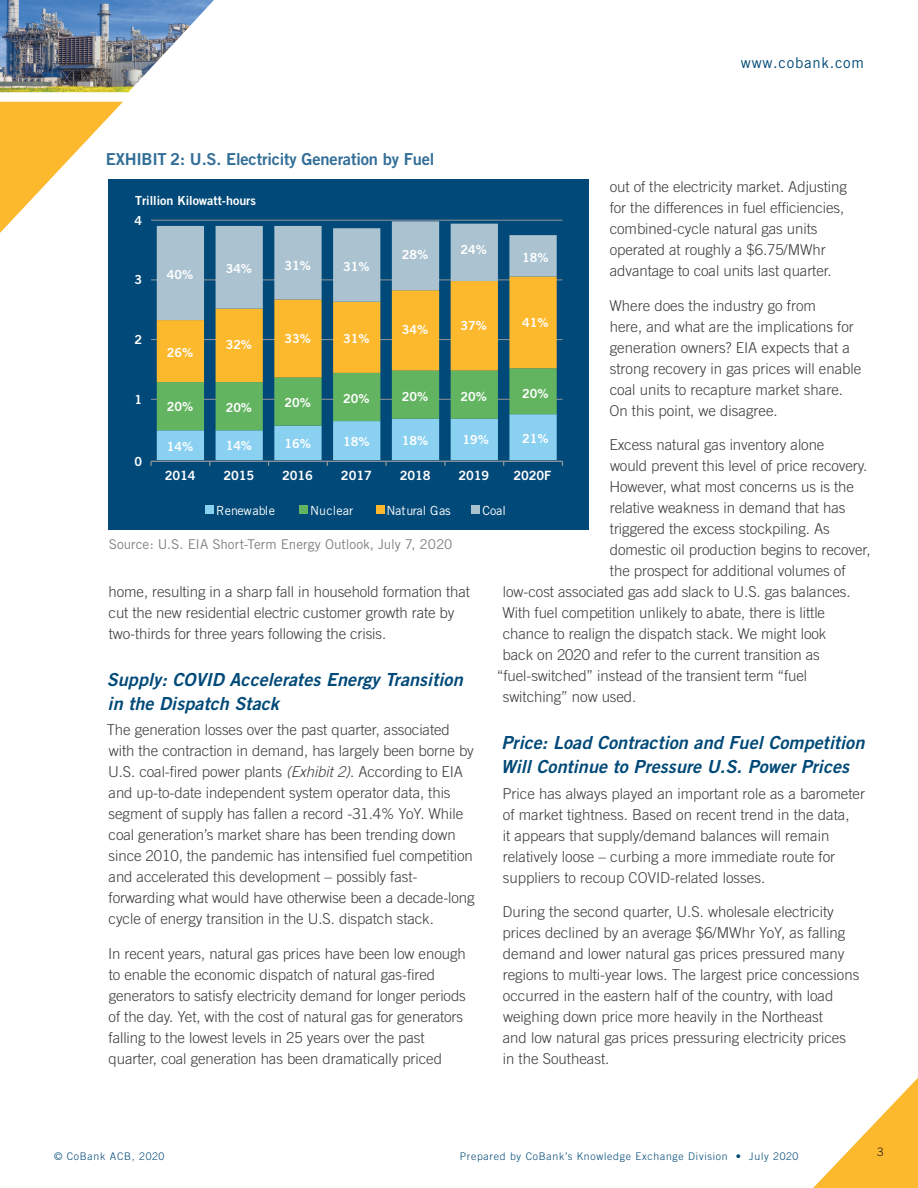
<style>
.page{position:relative;width:918px;height:1188px;background:#fff}
.page>*{position:absolute;margin:0;border:0;box-sizing:border-box;transform-origin:0 0}
.t1{font:italic 18px/24px "Trade Gothic Bold Two";letter-spacing:.005em;color:#004978}
.t2{font:16.5px "Trade Gothic Bold Two";letter-spacing:-.01em;color:#326e97}
.t3{font:300 15px/21px "Trade Gothic";letter-spacing:-.005em;color:#3e3d3e}
.t4{font:15px "Trade Gothic";letter-spacing:.05em;color:#004978}
.t5{font:13.5px "Trade Gothic";color:#808285}
.t6{font:12.75px "Trade Gothic Bold Two";letter-spacing:-.01em;color:#fff}
.t7{font:12.6px "Trade Gothic Bold Two";color:#fff}
.t8{font:12.6px "Trade Gothic";color:#fff}
.t9{font:300 11.7px "Trade Gothic";color:#231f20}
.t10{font:300 10.5px "Trade Gothic";letter-spacing:.07em;color:#004978}
.s1{font-style:italic}
</style>
<div class="page">
<img style="left:0;top:0;width:214px;height:92px">
<svg style="left:0;top:102px;width:123px;height:145px"></svg>
<svg style="left:813px;top:1078px;width:105px;height:110px"></svg>
<div style="left:109px;top:179px;width:480px;height:351px;background:#004978"></div>
<hr style="left:151px;top:220px;width:411px;height:1px;background:#939598">
<svg style="left:150px;top:221px;width:413px;height:245px;background:#89a384"></svg>
<div style="left:205px;top:505px;width:9px;height:9px;background:#8ad0f1"></div>
<div style="left:299px;top:505px;width:9px;height:9px;background:#63b461"></div>
<div style="left:376px;top:505px;width:9px;height:9px;background:#fdb92e"></div>
<div style="left:471px;top:505px;width:9px;height:9px;background:#abc3d0"></div>
<p class="t4" style="left:741px;top:54px;width:125px">www.cobank.com</p>
<p class="t2" style="left:106px;top:149px;width:330px">EXHIBIT 2: U.S. Electricity Generation by Fuel</p>
<p class="t3" style="left:610px;top:176px;width:239px">out of the electricity market. Adjusting for the differences in fuel efficiencies, combined-cycle natural gas units operated at roughly a $6.75/MWhr advantage to coal units last quarter.</p>
<p class="t3" style="left:609px;top:295px;width:254px">Where does the industry go from<br>here, and what are the implications for generation owners? EIA expects that a strong recovery in gas prices will enable coal units to recapture market share.<br>On this point, we disagree.</p>
<p class="t3" style="left:609px;top:434px;width:217px">Excess natural gas inventory alone</p>
<p class="t3" style="left:610px;top:455px;width:259px">would prevent this level of price recovery.</p>
<p class="t3" style="left:609px;top:476px;width:246px">However, what most concerns us is the</p>
<p class="t3" style="left:610px;top:497px;width:237px">relative weakness in demand that has</p>
<p class="t3" style="left:610px;top:518px;width:221px">triggered the excess stockpiling. As</p>
<p class="t3" style="left:610px;top:539px;width:262px">domestic oil production begins to recover,</p>
<p class="t3" style="left:610px;top:560px;width:237px">the prospect for additional volumes of</p>
<p class="t3" style="left:503px;top:581px;width:349px">low-cost associated gas add slack to U.S. gas balances.</p>
<p class="t3" style="left:503px;top:602px;width:324px">With fuel competition unlikely to abate, there is little</p>
<p class="t3" style="left:503px;top:623px;width:325px">chance to realign the dispatch stack. We might look</p>
<p class="t3" style="left:503px;top:644px;width:319px">back on 2020 and refer to the current transition as</p>
<p class="t3" style="left:497px;top:665px;width:312px">“fuel-switched” instead of the transient term “fuel</p>
<p class="t3" style="left:503px;top:686px;width:135px">switching” now used.</p>
<p class="t1" style="left:501px;top:731px;width:365px">Price: Load Contraction and Fuel Competition<br>Will Continue to Pressure U.S. Power Prices</p>
<p class="t3" style="left:502px;top:783px;width:364px">Price has always played an important role as a barometer of market tightness. Based on recent trend in the data,<br>it appears that supply/demand balances will remain relatively loose – curbing a more immediate route for suppliers to recoup COVID-related losses.</p>
<p class="t3" style="left:502px;top:901px;width:358px">During the second quarter, U.S. wholesale electricity prices declined by an average $6/MWhr YoY, as falling demand and lower natural gas prices pressured many regions to multi-year lows. The largest price concessions occurred in the eastern half of the country, with load weighing down price more heavily in the Northeast<br>and low natural gas prices pressuring electricity prices in the Southeast.</p>
<p class="t7" style="left:135px;top:193px;width:122px">Trillion Kilowatt-hours</p>
<p class="t7" style="left:134px;top:213px;width:9px">4</p>
<p class="t7" style="left:461px;top:242px;width:28px">24%</p>
<p class="t7" style="left:402px;top:247px;width:28px">28%</p>
<p class="t7" style="left:522px;top:250px;width:28px">18%</p>
<p class="t7" style="left:226px;top:261px;width:28px">34%</p>
<p class="t7" style="left:284px;top:257px;width:28px">31%</p>
<p class="t7" style="left:343px;top:259px;width:28px">31%</p>
<p class="t7" style="left:167px;top:266px;width:28px">40%</p>
<p class="t7" style="left:134px;top:272px;width:9px">3</p>
<p class="t7" style="left:402px;top:321px;width:28px">34%</p>
<p class="t7" style="left:461px;top:318px;width:28px">37%</p>
<p class="t7" style="left:522px;top:315px;width:28px">41%</p>
<p class="t7" style="left:284px;top:331px;width:28px">33%</p>
<p class="t7" style="left:343px;top:331px;width:28px">31%</p>
<p class="t7" style="left:134px;top:332px;width:9px">2</p>
<p class="t7" style="left:226px;top:337px;width:28px">32%</p>
<p class="t7" style="left:167px;top:345px;width:28px">26%</p>
<p class="t7" style="left:284px;top:394px;width:28px">20%</p>
<p class="t7" style="left:343px;top:390px;width:28px">20%</p>
<p class="t7" style="left:402px;top:389px;width:28px">20%</p>
<p class="t7" style="left:461px;top:388px;width:28px">20%</p>
<p class="t7" style="left:522px;top:386px;width:28px">20%</p>
<p class="t7" style="left:134px;top:391px;width:9px">1</p>
<p class="t7" style="left:167px;top:399px;width:28px">20%</p>
<p class="t7" style="left:226px;top:400px;width:28px">20%</p>
<p class="t7" style="left:167px;top:439px;width:28px">14%</p>
<p class="t7" style="left:226px;top:437px;width:28px">14%</p>
<p class="t7" style="left:284px;top:436px;width:28px">16%</p>
<p class="t7" style="left:343px;top:434px;width:28px">18%</p>
<p class="t7" style="left:402px;top:432px;width:28px">18%</p>
<p class="t7" style="left:463px;top:432px;width:28px">19%</p>
<p class="t7" style="left:522px;top:430px;width:28px">21%</p>
<p class="t7" style="left:134px;top:454px;width:9px">0</p>
<p class="t6" style="left:165px;top:468px;width:32px">2014</p>
<p class="t6" style="left:224px;top:468px;width:32px">2015</p>
<p class="t6" style="left:282px;top:468px;width:32px">2016</p>
<p class="t6" style="left:341px;top:468px;width:32px">2017</p>
<p class="t6" style="left:400px;top:468px;width:32px">2018</p>
<p class="t6" style="left:458px;top:468px;width:32px">2019</p>
<p class="t6" style="left:514px;top:468px;width:39px">2020F</p>
<p class="t8" style="left:216px;top:503px;width:60px">Renewable</p>
<p class="t8" style="left:310px;top:503px;width:45px">Nuclear</p>
<p class="t8" style="left:386px;top:503px;width:66px">Natural Gas</p>
<p class="t8" style="left:482px;top:503px;width:25px">Coal</p>
<p class="t5" style="left:109px;top:536px;width:345px">Source: U.S. EIA Short-Term Energy Outlook, July 7, 2020</p>
<p class="t3" style="left:109px;top:581px;width:363px">home, resulting in a sharp fall in household formation that cut the new residential electric customer growth rate by two-thirds for three years following the crisis.</p>
<p class="t1" style="left:107px;top:667px;width:357px">Supply: COVID Accelerates Energy Transition in the Dispatch Stack</p>
<p class="t3" style="left:107px;top:719px;width:370px">The generation losses over the past quarter, associated with the contraction in demand, has largely been borne by U.S. coal-fired power plants <span class="s1">(Exhibit 2)</span>. According to EIA and up-to-date independent system operator data, this segment of supply has fallen a record -31.4% YoY. While coal generation’s market share has been trending down since 2010, the pandemic has intensified fuel competition and accelerated this development – possibly fast&shy;forwarding what would have otherwise been a decade-long cycle of energy transition in the U.S. dispatch stack.</p>
<p class="t3" style="left:108px;top:943px;width:359px">In recent years, natural gas prices have been low enough to enable the economic dispatch of natural gas-fired generators to satisfy electricity demand for longer periods of the day. Yet, with the cost of natural gas for generators falling to the lowest levels in 25 years over the past quarter, coal generation has been dramatically priced</p>
<p class="t10" style="left:54px;top:1150px;width:112px">© CoBank ACB, 2020</p>
<p class="t10" style="left:460px;top:1150px;width:340px">Prepared by CoBank’s Knowledge Exchange Division • July 2020</p>
<p class="t9" style="left:877px;top:1145px;width:8px">3</p>
</div>
